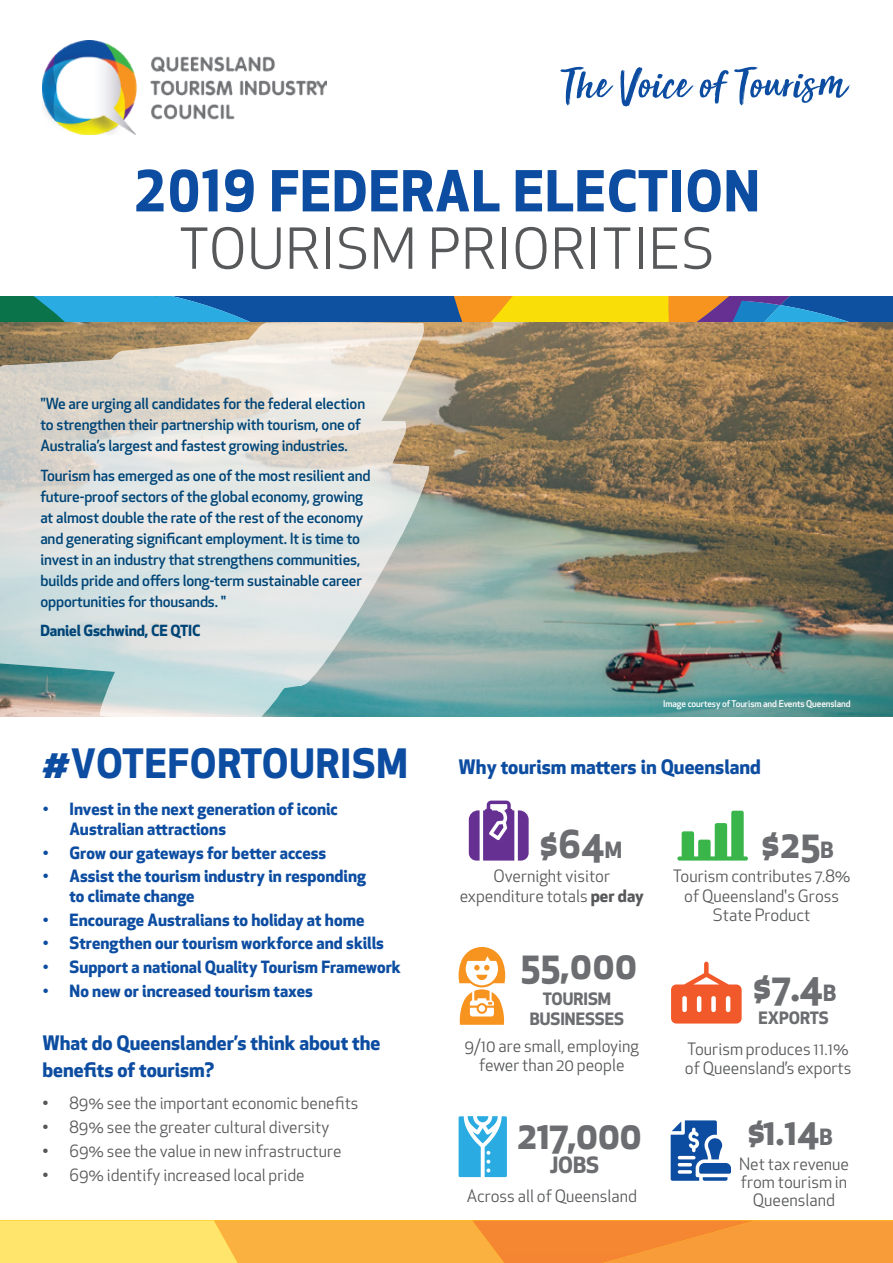
<style>
.page{position:relative;width:893px;height:1263px;background:#fff}
.page>*{position:absolute;margin:0;border:0;box-sizing:border-box;transform-origin:0 0}
.t1{font:700 55.05px "Apex New";letter-spacing:.02em;color:#0d4da1}
.t2{font:55.05px "Apex New";letter-spacing:.02em;color:#57585a}
.t3{font:700 39.6px "Apex New";letter-spacing:.02em;color:#0d4da1}
.t4{font:700 37.5px "Apex New";color:#6c6d70}
.t5{font:700 35.7px "Apex New";color:#6c6d70}
.t6{font:700 21.9px "Apex New";color:#6c6d70}
.t7{font:700 19.5px/27px "Apex New";color:#0d4da1}
.t8{font:16.65px/19.5px "Apex New";color:#57585a;text-align:center}
.t9{font:700 16.65px/19.5px "Apex New";color:#6c6d70;text-align:center}
.t10{font:700 16.5px/19.5px "Apex New";color:#0d4da1}
.t11{font:16.5px "Apex New";color:#57585a}
.t12{font:500 15px/21px "Apex New";letter-spacing:-.01em;color:#004577}
.t13{font:700 15px "Apex New";letter-spacing:-.01em;color:#004577}
.t14{font:500 9px "Apex New";letter-spacing:-.01em;color:#fff}
.s1{font-size:21.9px}
.s2{font-weight:700}
</style>
<div class="page">
<svg style="left:384px;top:296px;width:509px;height:26px;background:#8c905c"></svg>
<svg style="left:0;top:296px;width:337px;height:26px;background:#1b82b3"></svg>
<svg style="left:0;top:1220px;width:893px;height:43px;background:#fab045"></svg>
<img style="left:431px;top:322px;width:462px;height:394px">
<svg style="left:560px;top:67px;width:53px;height:39px"></svg>
<svg style="left:620px;top:67px;width:73px;height:39px"></svg>
<svg style="left:700px;top:67px;width:150px;height:39px"></svg>
<img style="left:42px;top:41px;width:284px;height:94px">
<svg style="left:459px;top:947px;width:46px;height:78px"></svg>
<svg style="left:671px;top:1120px;width:60px;height:61px"></svg>
<svg style="left:469px;top:800px;width:60px;height:60px"></svg>
<svg style="left:459px;top:1116px;width:48px;height:61px"></svg>
<svg style="left:677px;top:811px;width:71px;height:49px"></svg>
<svg style="left:671px;top:962px;width:71px;height:61px"></svg>
<svg style="left:0;top:322px;width:431px;height:395px;background:#cfd4ce"></svg>
<h1 class="t1" style="left:133px;top:151px;width:628px">2019 FEDERAL ELECTION</h1>
<h1 class="t2" style="left:179px;top:214px;width:537px">TOURISM PRIORITIES</h1>
<p class="t12" style="left:40px;top:393px;width:326px">"We are urging all candidates for the federal election to strengthen their partnership with tourism, one of<br>Australia’s largest and fastest growing industries.</p>
<p class="t12" style="left:40px;top:464px;width:332px">Tourism has emerged as one of the most resilient and future-proof sectors of the global economy, growing at almost double the rate of the rest of the economy and generating significant employment. It is time to invest in an industry that strengthens communities, builds pride and offers long-term sustainable career opportunities for thousands. "</p>
<p class="t13" style="left:40px;top:620px;width:162px">Daniel Gschwind, CE QTIC</p>
<h2 class="t3" style="left:42px;top:735px;width:367px">#VOTEFORTOURISM</h2>
<p class="t10" style="left:70px;top:799px;width:270px;text-indent:-27px">• Invest in the next generation of iconic<br>Australian attractions</p>
<p class="t10" style="left:43px;top:842px;width:285px">• Grow our gateways for better access</p>
<p class="t10" style="left:70px;top:866px;width:298px;text-indent:-27px">• Assist the tourism industry in responding to climate change</p>
<p class="t10" style="left:43px;top:909px;width:323px">• Encourage Australians to holiday at home</p>
<p class="t10" style="left:43px;top:933px;width:343px">• Strengthen our tourism workforce and skills</p>
<p class="t10" style="left:43px;top:957px;width:360px">• Support a national Quality Tourism Framework</p>
<p class="t10" style="left:43px;top:980px;width:272px">• No new or increased tourism taxes</p>
<h3 class="t7" style="left:43px;top:1029px;width:339px">What do Queenslander’s think about the benefits of tourism?</h3>
<p class="t11" style="left:43px;top:1093px;width:317px">• 89% see the important economic benefits</p>
<p class="t11" style="left:43px;top:1117px;width:288px">• 89% see the greater cultural diversity</p>
<p class="t11" style="left:43px;top:1140px;width:300px">• 69% see the value in new infrastructure</p>
<p class="t11" style="left:43px;top:1164px;width:264px">• 69% identify increased local pride</p>
<p class="t14" style="left:663px;top:697px;width:189px">Image courtesy of Tourism and Events Queensland</p>
<h3 class="t7" style="left:459px;top:752px;width:304px">Why tourism matters in Queensland</h3>
<h3 class="t4" style="left:539px;top:817px;width:84px">$64<span class="s1">M</span></h3>
<p class="t8" style="left:460px;top:866px;width:186px">Overnight visitor expenditure totals <span class="s2">per day</span></p>
<h3 class="t4" style="left:520px;top:938px;width:118px">55,000</h3>
<p class="t9" style="left:530px;top:988px;width:96px">TOURISM<br>BUSINESSES</p>
<p class="t8" style="left:465px;top:1036px;width:176px">9/10 are small, employing fewer than 20 people</p>
<h3 class="t4" style="left:517px;top:1108px;width:126px">217,000</h3>
<h3 class="t6" style="left:550px;top:1149px;width:51px">JOBS</h3>
<p class="t8" style="left:467px;top:1186px;width:172px">Across all of Queensland</p>
<h3 class="t4" style="left:761px;top:817px;width:74px">$25<span class="s1">B</span></h3>
<p class="t8" style="left:673px;top:866px;width:179px">Tourism contributes 7.8% of Queensland's Gross<br>State Product</p>
<h3 class="t4" style="left:753px;top:960px;width:85px">$7.4<span class="s1">B</span></h3>
<p class="t8" style="left:685px;top:1039px;width:168px;text-align:left">Tourism produces 11.1% of Queensland’s exports</p>
<p class="t9" style="left:759px;top:1007px;width:72px">EXPORTS</p>
<h3 class="t5" style="left:747px;top:1106px;width:87px">$1.14<span class="s1">B</span></h3>
<p class="t8" style="left:739px;top:1154px;width:111px;line-height:18px">Net tax revenue from tourism in<br>Queensland</p>
</div>
